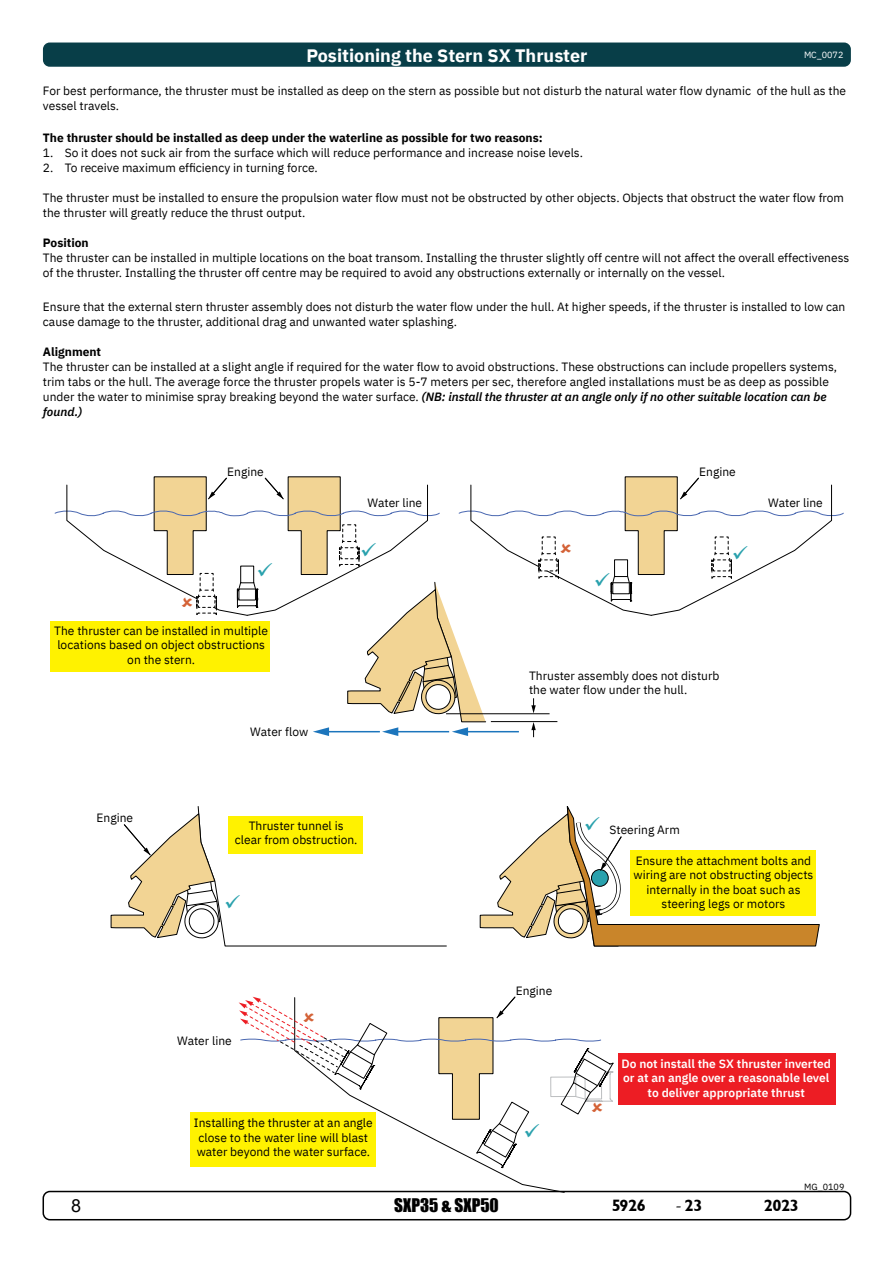
<style>
.page{position:relative;width:893px;height:1263px;background:#fff}
.page>*{position:absolute;margin:0;border:0;box-sizing:border-box;transform-origin:0 0}
.t1{font:700 18px "IBM Plex Sans";color:#fff}
.t2{font:18px "Arial";color:#000}
.t3{font:17.25px "Impact";color:#000}
.t4{font:16.5px "Garrison Sans BOLD";letter-spacing:-.02em;color:#000}
.t5{font:12px/15px "IBM Plex Sans";color:#000}
.t6{font:600 12px/14.4px "IBM Plex Sans";color:#fff;text-align:center}
.t7{font:700 12px "IBM Plex Sans";color:#000}
.t8{font:9px "IBM Plex Sans";color:#fff}
.t9{font:9px "IBM Plex Sans";color:#000}
.s1{font-weight:700}
.s2{font-weight:600;font-style:italic}
.s3{font-family:"Minion Pro";font-size:18px}
</style>
<div class="page">
<div style="left:43px;top:1191px;width:808px;height:29px;border:2px solid #000;border-radius:7px"></div>
<div style="left:43px;top:43px;width:808px;height:24px;background:#083e48;border-radius:7px"></div>
<svg style="left:294px;top:1168px;width:271px;height:25px"></svg>
<div style="left:191px;top:1112px;width:185px;height:54px;background:#fff200"></div>
<div style="left:618px;top:1053px;width:218px;height:51px;background:#ed1d24"></div>
<svg style="left:239px;top:996px;width:375px;height:172px"></svg>
<svg style="left:110px;top:806px;width:337px;height:141px"></svg>
<svg style="left:479px;top:806px;width:341px;height:141px"></svg>
<svg style="left:54px;top:476px;width:790px;height:261px"></svg>
<p class="t1" style="left:306px;top:41px;width:283px">Positioning the Stern SX Thruster</p>
<p class="t8" style="left:804px;top:48px;width:41px">MC_0072</p>
<p class="t5" style="left:43px;top:82px;width:805px">For best performance, the thruster must be installed as deep on the stern as possible but not disturb the natural water flow dynamic of the hull as the vessel travels.</p>
<p class="t7" style="left:43px;top:128px;width:501px">The thruster should be installed as deep under the waterline as possible for two reasons:</p>
<p class="t5" style="left:43px;top:144px;width:541px">1. So it does not suck air from the surface which will reduce performance and increase noise levels.</p>
<p class="t5" style="left:43px;top:159px;width:276px">2. To receive maximum efficiency in turning force.</p>
<p class="t5" style="left:43px;top:189px;width:803px">The thruster must be installed to ensure the propulsion water flow must not be obstructed by other objects. Objects that obstruct the water flow from the thruster will greatly reduce the thrust output.</p>
<p class="t5" style="left:43px;top:234px;width:808px"><span class="s1">Position<br></span>The thruster can be installed in multiple locations on the boat transom. Installing the thruster slightly off centre will not affect the overall effectiveness of the thruster. Installing the thruster off centre may be required to avoid any obstructions externally or internally on the vessel.</p>
<p class="t5" style="left:43px;top:298px;width:804px">Ensure that the external stern thruster assembly does not disturb the water flow under the hull. At higher speeds, if the thruster is installed to low can cause damage to the thruster, additional drag and unwanted water splashing.</p>
<p class="t5" style="left:43px;top:343px;width:796px"><span class="s1">Alignment<br></span>The thruster can be installed at a slight angle if required for the water flow to avoid obstructions. These obstructions can include propellers systems, trim tabs or the hull. The average force the thruster propels water is 5-7 meters per sec, therefore angled installations must be as deep as possible under the water to minimise spray breaking beyond the water surface. <span class="s2">(NB: install the thruster at an angle only if no other suitable location can be found.)</span></p>
<p class="t5" style="left:227px;top:463px;width:38px">Engine</p>
<p class="t5" style="left:699px;top:463px;width:38px">Engine</p>
<p class="t5" style="left:368px;top:494px;width:56px">Water line</p>
<p class="t5" style="left:768px;top:494px;width:56px">Water line</p>
<p class="t5" style="left:54px;top:622px;width:215px;line-height:14.4px;text-align:center">The thruster can be installed in multiple locations based on object obstructions on the stern.</p>
<p class="t5" style="left:97px;top:809px;width:38px">Engine</p>
<p class="t5" style="left:250px;top:723px;width:59px">Water flow</p>
<p class="t5" style="left:235px;top:817px;width:124px;line-height:14.4px;text-align:center">Thruster tunnel is clear from obstruction.</p>
<p class="t5" style="left:177px;top:1032px;width:56px">Water line</p>
<p class="t5" style="left:529px;top:667px;width:192px;line-height:14.4px">Thruster assembly does not disturb the water flow under the hull.</p>
<p class="t5" style="left:610px;top:821px;width:72px">Steering Arm</p>
<p class="t5" style="left:516px;top:982px;width:38px">Engine</p>
<p class="t5" style="left:634px;top:852px;width:181px;line-height:14.4px;text-align:center">Ensure the attachment bolts and wiring are not obstructing objects internally in the boat such as steering legs or motors</p>
<p class="t6" style="left:621px;top:1055px;width:211px">Do not install the SX thruster inverted or at an angle over a reasonable level to deliver appropriate thrust</p>
<p class="t5" style="left:194px;top:1115px;width:180px;line-height:14.4px">Installing the thruster at an angle close to the water line will blast water beyond the water surface.</p>
<p class="t9" style="left:804px;top:1180px;width:42px">MG_0109</p>
<h1 class="t2" style="left:71px;top:1193px;width:12px">8</h1>
<h2 class="t3" style="left:394px;top:1192px;width:106px">SXP35 &amp; SXP50</h2>
<h3 class="t4" style="left:612px;top:1196px;width:36px">5926</h3>
<h3 class="t4" style="left:675px;top:1196px;width:29px"><span class="s3">-</span>23</h3>
<h3 class="t4" style="left:764px;top:1196px;width:37px">2023</h3>
</div>
